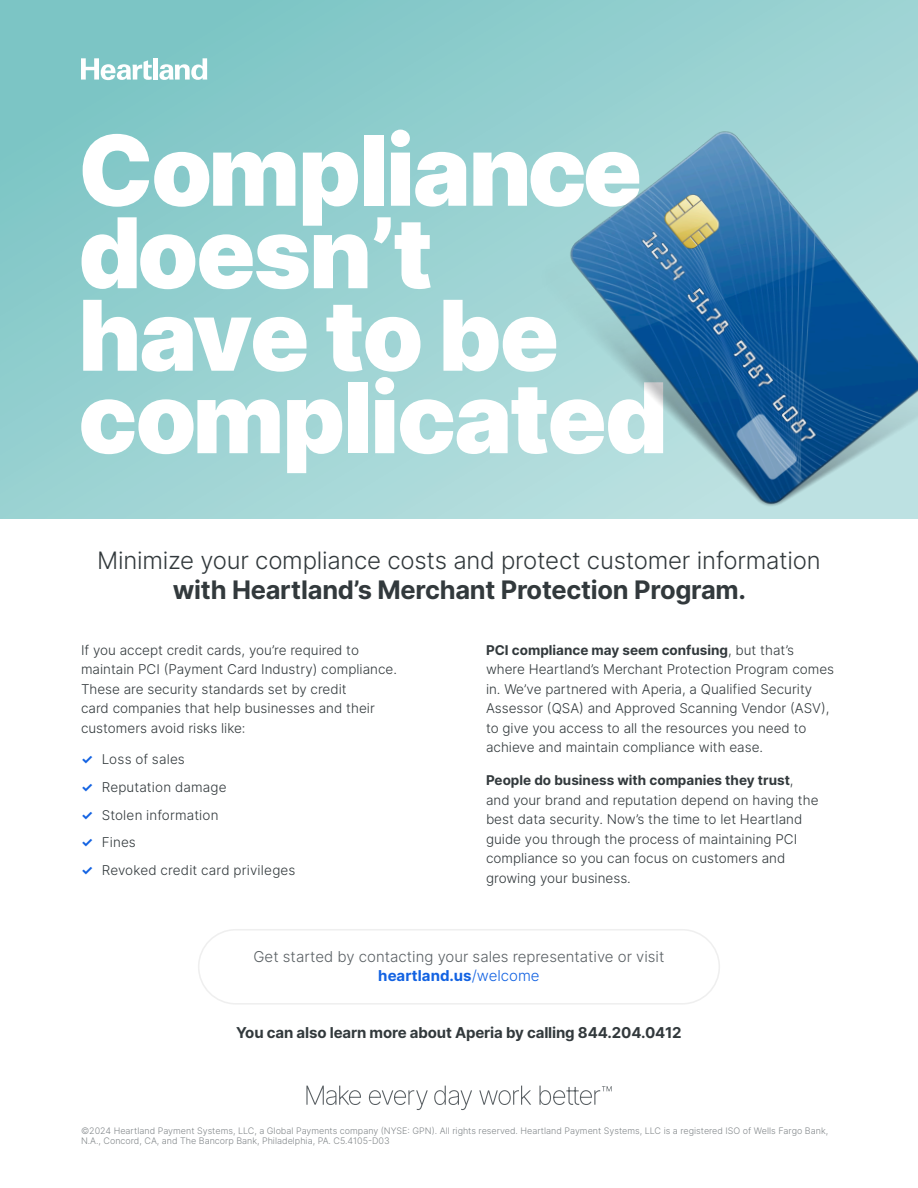
<style>
.page{position:relative;width:918px;height:1188px;background:#fff}
.page>*{position:absolute;margin:0;border:0;box-sizing:border-box;transform-origin:0 0}
.t1{font:900 97.5px/82.5px "Inter";letter-spacing:-.02em;color:#fff}
.t2{font:700 25.5px "Inter";letter-spacing:-.01em;color:#32393c}
.t3{font:300 24px "Inter";letter-spacing:-.01em;color:#32393c}
.t4{font:300 15px/19.5px "Inter";color:#595f63;text-align:center}
.t5{font:700 15px "Inter";letter-spacing:-.01em;color:#32393c}
.One_Pager_Paragraph{font:300 13.5px/19.5px "Inter";color:#32393c}
.t6{font:300 9px/10.8px "Inter";color:#82878a}
.s1{font-family:"Inter V";font-weight:400;color:#1262e2}
.s2{font-family:"Inter V";font-weight:400}
.s3{font-weight:700}
.s4{font-weight:700;color:#1262e2}
.s5{color:#1262e2}
</style>
<div class="page">
<div style="left:198px;top:929px;width:522px;height:76px;border:2px solid #efefef;border-radius:37px"></div>
<svg style="left:306px;top:1086px;width:55px;height:19px"></svg>
<svg style="left:369px;top:1090px;width:59px;height:20px"></svg>
<svg style="left:434px;top:1086px;width:38px;height:24px"></svg>
<svg style="left:479px;top:1086px;width:52px;height:19px"></svg>
<svg style="left:539px;top:1086px;width:73px;height:19px"></svg>
<svg style="left:0;top:0;width:918px;height:519px;background:#92cece"></svg>
<svg style="left:81px;top:58px;width:71px;height:22px"></svg>
<div style="left:153px;top:58px;width:5px;height:22px;background:#fff"></div>
<svg style="left:159px;top:58px;width:48px;height:22px"></svg>
<img style="left:508px;top:96px;width:410px;height:420px">
<p class="t1" style="left:78px;top:126px;width:565px">Compliance doesn’t</p>
<p class="t1" style="left:78px;top:291px;width:591px">have to be complicated</p>
<p class="t3" style="left:97px;top:544px;width:725px">Minimize your compliance costs and protect customer information</p>
<p class="t2" style="left:173px;top:571px;width:575px">with Heartland’s Merchant Protection Program.</p>
<p class="One_Pager_Paragraph" style="left:81px;top:640px;width:317px">If you accept credit cards, you’re required to maintain PCI (Payment Card Industry) compliance.<br>These are security standards set by credit<br>card companies that help businesses and their customers avoid risks like:</p>
<p class="One_Pager_Paragraph" style="left:81px;top:749px;width:105px"><span class="s1">✓</span> <span class="s2">Los</span>s of sales</p>
<p class="One_Pager_Paragraph" style="left:81px;top:777px;width:147px"><span class="s1">✓</span> Reputation damage</p>
<p class="One_Pager_Paragraph" style="left:81px;top:805px;width:139px"><span class="s1">✓</span> Stolen information</p>
<p class="One_Pager_Paragraph" style="left:81px;top:833px;width:56px"><span class="s1">✓</span> Fines</p>
<p class="One_Pager_Paragraph" style="left:81px;top:860px;width:216px"><span class="s1">✓</span> Revoked credit card privileges</p>
<p class="One_Pager_Paragraph" style="left:486px;top:640px;width:350px"><span class="s3">PCI compliance may seem confusing</span>, but that’s where Heartland’s Merchant Protection Program comes in. We’ve partnered with Aperia, a Qualified Security Assessor (QSA) and Approved Scanning Vendor (ASV), to give you access to all the resources you need to achieve and maintain compliance with ease.</p>
<p class="One_Pager_Paragraph" style="left:486px;top:770px;width:334px"><span class="s3">People do business with companies they trust</span>, and your brand and reputation depend on having the best data security. Now’s the time to let Heartland guide you through the process of maintaining PCI compliance so you can focus on customers and growing your business.</p>
<p class="t4" style="left:254px;top:946px;width:412px">Get started by contacting your sales representative or visit <span class="s4">heartland.us</span><span class="s5">/welcome</span></p>
<p class="t5" style="left:236px;top:1021px;width:447px">You can also learn more about Aperia by calling 844.204.0412</p>
<p class="t6" style="left:81px;top:1125px;width:749px">©2024 Heartland Payment Systems, LLC, a Global Payments company (NYSE: GPN). All rights reserved. Heartland Payment Systems, LLC is a registered ISO of Wells Fargo Bank,<br>N.A., Concord, CA, and The Bancorp Bank, Philadelphia, PA. C5.4105-D03</p>
</div>
